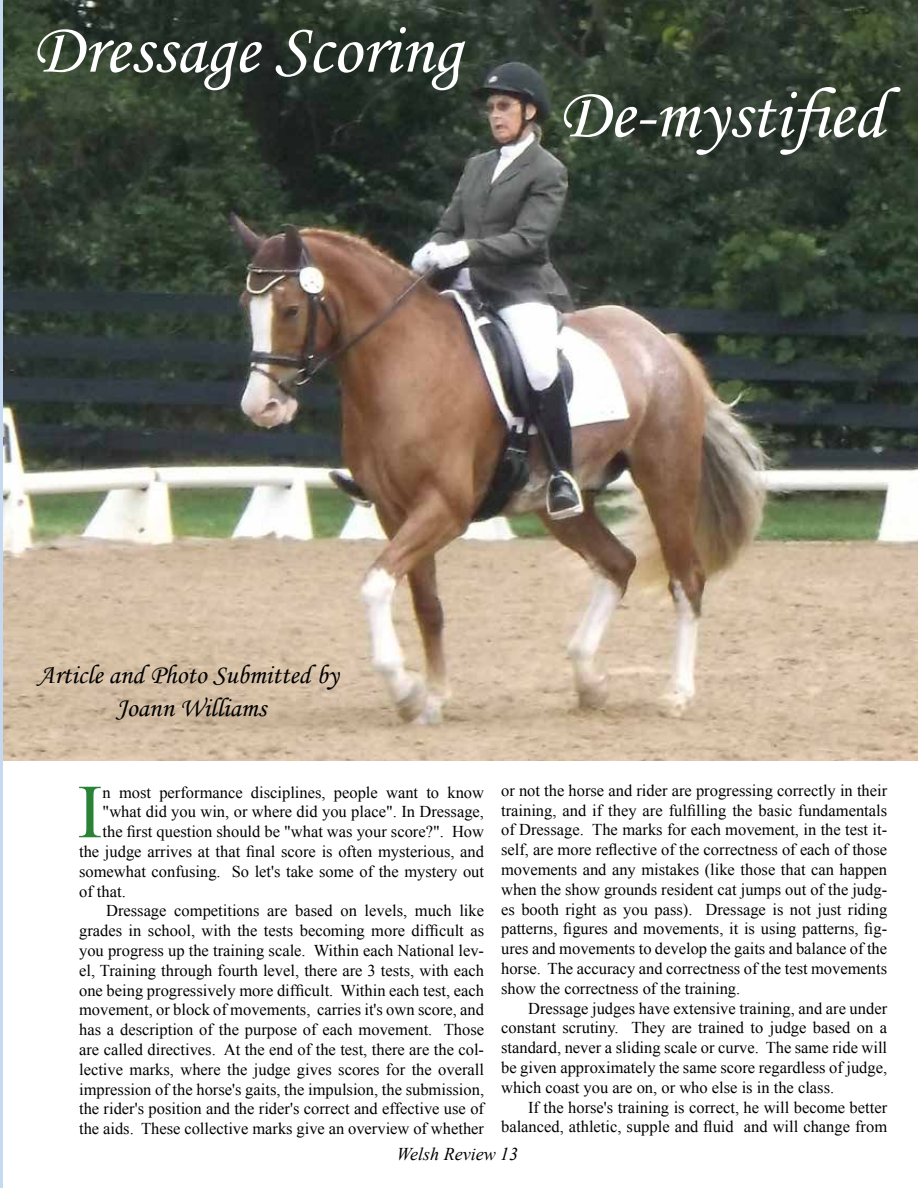
<style>
.page{position:relative;width:918px;height:1188px;background:#fff}
.page>*{position:absolute;margin:0;border:0;box-sizing:border-box;transform-origin:0 0}
.t1{font:76.35px "Times New Roman";color:#298235}
.t2{font:72px "Monotype Corsiva";color:#fff}
.t3{font:27px/32.4px "Monotype Corsiva";color:#000;text-align:center}
.t4{font:italic 18px "Times New Roman";color:#000}
.t5{font:16.5px/19.8px "Times New Roman";color:#000;text-align:justify}
</style>
<div class="page">
<img style="left:3px;top:0;width:915px;height:760px">
<hr style="left:0;top:0;width:3px;height:1188px;background:#c4daf1">
<h2 class="t2" style="left:32px;top:6px;width:431px">Dressage Scoring</h2>
<h2 class="t2" style="left:559px;top:71px;width:327px">De-mystified</h2>
<h3 class="t3" style="left:38px;top:659px;width:302px">Article and Photo Submitted by<br>Joann Williams</h3>
<p class="t5" style="left:501px;top:780px;width:388px">or not the horse and rider are progressing correctly in their training, and if they are fulfilling the basic fundamentals of Dressage. The marks for each movement, in the test it&shy;self, are more reflective of the correctness of each of those movements and any mistakes (like those that can happen when the show grounds resident cat jumps out of the judg&shy;es booth right as you pass). Dressage is not just riding patterns, figures and movements, it is using patterns, fig&shy;ures and movements to develop the gaits and balance of the horse. The accuracy and correctness of the test movements show the correctness of the training.</p>
<p class="t5" style="left:501px;top:998px;width:388px;text-indent:27px">Dressage judges have extensive training, and are under constant scrutiny. They are trained to judge based on a standard, never a sliding scale or curve. The same ride will be given approximately the same score regardless of judge, which coast you are on, or who else is in the class.</p>
<p class="t5" style="left:501px;top:1097px;width:388px;text-align:right">If the horse's training is correct, he will become better balanced, athletic, supple and fluid and will change from</p>
<p class="t4" style="left:397px;top:1141px;width:123px">Welsh Review 13</p>
<h1 class="t1" style="left:77px;top:760px;width:27px">I</h1>
<p class="t5" style="left:103px;top:782px;width:383px">n most performance disciplines, people want to know</p>
<p class="t5" style="left:103px;top:802px;width:383px">"what did you win, or where did you place". In Dressage,</p>
<p class="t5" style="left:103px;top:822px;width:383px">the first question should be "what was your score?". How</p>
<p class="t5" style="left:79px;top:841px;width:407px">the judge arrives at that final score is often mysterious, and</p>
<p class="t5" style="left:79px;top:861px;width:407px">somewhat confusing. So let's take some of the mystery out</p>
<p class="t5" style="left:79px;top:881px;width:48px">of that.</p>
<p class="t5" style="left:106px;top:901px;width:380px">Dressage competitions are based on levels, much like</p>
<p class="t5" style="left:79px;top:921px;width:407px">grades in school, with the tests becoming more difficult as</p>
<p class="t5" style="left:79px;top:940px;width:407px">you progress up the training scale. Within each National lev-</p>
<p class="t5" style="left:79px;top:960px;width:407px">el, Training through fourth level, there are 3 tests, with each</p>
<p class="t5" style="left:79px;top:980px;width:407px">one being progressively more difficult. Within each test, each</p>
<p class="t5" style="left:79px;top:1000px;width:407px">movement, or block of movements, carries it's own score, and</p>
<p class="t5" style="left:79px;top:1020px;width:406px">has a description of the purpose of each movement. Those</p>
<p class="t5" style="left:79px;top:1039px;width:406px">are called directives. At the end of the test, there are the col-</p>
<p class="t5" style="left:79px;top:1059px;width:407px">lective marks, where the judge gives scores for the overall</p>
<p class="t5" style="left:79px;top:1079px;width:407px">impression of the horse's gaits, the impulsion, the submission,</p>
<p class="t5" style="left:79px;top:1099px;width:407px">the rider's position and the rider's correct and effective use of</p>
<p class="t5" style="left:79px;top:1119px;width:406px">the aids. These collective marks give an overview of whether</p>
</div>
